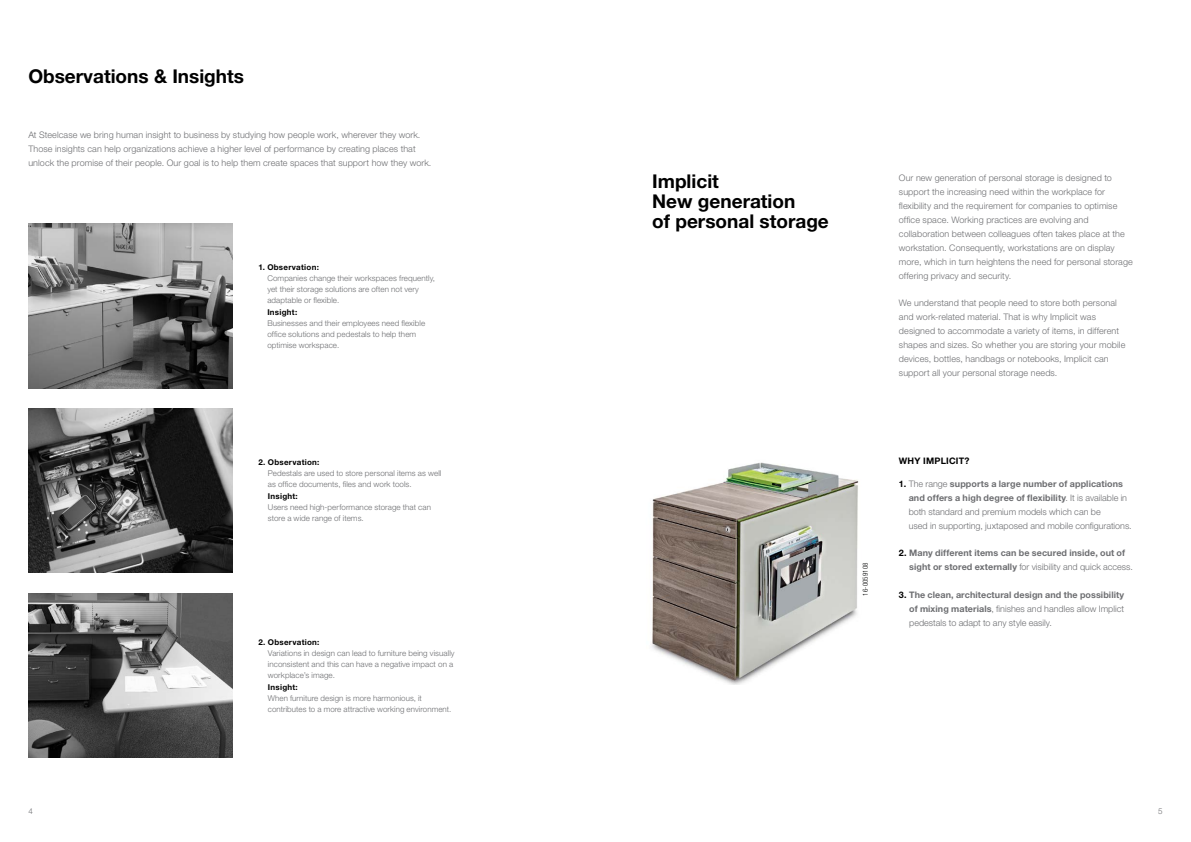
<style>
.page{position:relative;width:1191px;height:842px;background:#fff}
.page>*{position:absolute;margin:0;border:0;box-sizing:border-box;transform-origin:0 0}
.t1{font:700 19px/20px "Helvetica Neue LT Pro";color:#000}
.t2{font:300 9px/14px "Helvetica Neue LT Pro";letter-spacing:.01em;color:#6d6e71}
.t3{font:700 9px/14px "Helvetica Neue LT Pro";letter-spacing:.01em;color:#6d6e71}
.t4{font:700 9px "Helvetica Neue LT Pro";letter-spacing:.025em;color:#000}
.t5{font:300 8px/11px "Helvetica Neue LT Pro";letter-spacing:.01em;color:#6d6e71}
.t6{font:700 8px "Helvetica Neue LT Pro";letter-spacing:.03em;color:#000}
.t7{font:300 condensed 7px "Helvetica Neue LT Pro";letter-spacing:.01em;color:#000}
.s1{font-weight:700;color:#000}
.s2{font-weight:700}
.s3{color:#000}
.s4{font-weight:300}
</style>
<div class="page">
<img style="left:28px;top:408px;width:204px;height:165px">
<img style="left:28px;top:224px;width:204px;height:164px">
<img style="left:28px;top:593px;width:204px;height:165px">
<img style="left:651px;top:462px;width:208px;height:223px">
<h1 class="t1" style="left:28px;top:66px;width:217px">Observations &amp; Insights</h1>
<p class="t2" style="left:28px;top:127px;width:404px">At Steelcase we bring human insight to business by studying how people work, wherever they work.<br>Those insights can help organizations achieve a higher level of performance by creating places that unlock the promise of their people. Our goal is to help them create spaces that support how they work.</p>
<p class="t6" style="left:258px;top:262px;width:62px">1. Observation:</p>
<p class="t5" style="left:267px;top:272px;width:169px">Companies change their workspaces frequently, yet their storage solutions are often not very adaptable or flexible.</p>
<p class="t6" style="left:267px;top:307px;width:31px">Insight:</p>
<p class="t5" style="left:267px;top:317px;width:159px">Businesses and their employees need flexible office solutions and pedestals to help them optimise workspace.</p>
<p class="t6" style="left:258px;top:457px;width:63px">2. Observation:</p>
<p class="t5" style="left:268px;top:468px;width:175px">Pedestals are used to store personal items as well as office documents, files and work tools.</p>
<p class="t6" style="left:268px;top:491px;width:31px">Insight:</p>
<p class="t5" style="left:268px;top:502px;width:165px">Users need high-performance storage that can store a wide range of items.</p>
<p class="t6" style="left:258px;top:637px;width:63px">2. Observation:</p>
<p class="t5" style="left:268px;top:647px;width:188px">Variations in design can lead to furniture being visually inconsistent and this can have a negative impact on a workplace’s image.</p>
<p class="t6" style="left:268px;top:682px;width:31px">Insight:</p>
<p class="t5" style="left:268px;top:692px;width:185px">When furniture design is more harmonious, it contributes to a more attractive working environment.</p>
<h1 class="t1" style="left:652px;top:171px;width:178px">Implicit<br>New generation<br>of personal storage</h1>
<p class="t2" style="left:899px;top:170px;width:235px">Our new generation of personal storage is designed to support the increasing need within the workplace for flexibility and the requirement for companies to optimise office space. Working practices are evolving and collaboration between colleagues often takes place at the workstation. Consequently, workstations are on display more, which in turn heightens the need for personal storage offering privacy and security.</p>
<p class="t2" style="left:899px;top:296px;width:228px">We understand that people need to store both personal and work-related material. That is why Implicit was designed to accommodate a variety of items, in different shapes and sizes. So whether you are storing your mobile devices, bottles, handbags or notebooks, Implicit can support all your personal storage needs.</p>
<p class="t7" style="left:861px;top:596px;width:35px;rotate:-90deg">16-0059108</p>
<p class="t4" style="left:899px;top:455px;width:72px">WHY IMPLICIT?</p>
<p class="t2" style="left:908px;top:476px;width:225px;text-indent:-10px"><span class="s1">1.</span> The range <span class="s2">supports a large number of applications and offers a high degree of flexibility</span>. It is available in both standard and premium models which can be<br>used in supporting, juxtaposed and mobile configurations.</p>
<p class="t3" style="left:909px;top:546px;width:225px;text-indent:-10px"><span class="s3">2.</span> Many different items can be secured inside, out of sight or stored externally <span class="s4">for visibility and quick access.</span></p>
<p class="t2" style="left:909px;top:587px;width:217px;text-align:justify;text-indent:-10px"><span class="s1">3.</span> <span class="s2">The clean, architectural design and the possibility of mixing materials</span>, finishes and handles allow Implict pedestals to adapt to any style easily.</p>
<p class="t5" style="left:28px;top:805px;width:6px">4</p>
<p class="t5" style="left:1158px;top:805px;width:6px">5</p>
</div>
